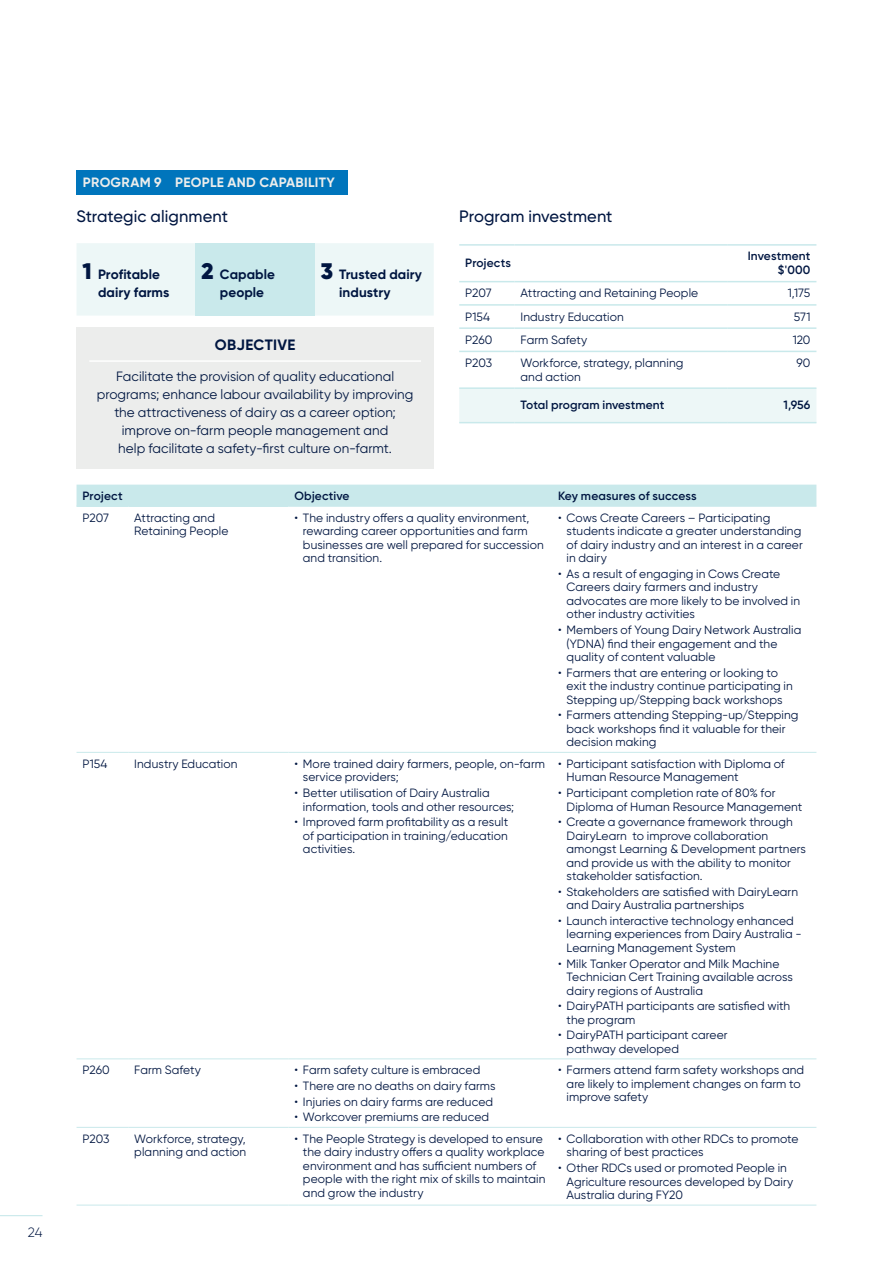
<style>
.page{position:relative;width:893px;height:1263px;background:#fff}
.page>*{position:absolute;margin:0;border:0;box-sizing:border-box;transform-origin:0 0}
.t1{font:500 16.5px "Gilroy";color:#001641}
.t2{font:700 15px "Gilroy";letter-spacing:.02em;color:#001641}
.t3{font:13.5px/18px "Gilroy";letter-spacing:.005em;color:#001641;text-align:center}
.t4{font:700 13.5px/18px "Gilroy";letter-spacing:.005em;color:#001641}
.t5{font:700 13.5px "Gilroy";letter-spacing:.02em;color:#ecedec}
.t6{font:300 13.5px "Gilroy";color:#001641}
.t7{font:12px/13.5px "Gilroy";letter-spacing:.005em;color:#001641}
.t8{font:600 12px/13.5px "Gilroy";letter-spacing:.005em;color:#001641;text-align:right}
.s1{font-weight:900;font-size:22.5px}
</style>
<div class="page">
<hr style="left:0;top:1215px;width:43px;height:1px;background:#c9e9eb">
<div style="left:77px;top:170px;width:271px;height:24px;background:#0075bc"></div>
<div style="left:77px;top:243px;width:357px;height:73px;background:#edf7f7"></div>
<div style="left:196px;top:243px;width:119px;height:73px;background:#c9e9eb"></div>
<div style="left:77px;top:328px;width:357px;height:141px;background:#ecedec"></div>
<hr style="left:89px;top:360px;width:332px;height:2px;background:#fff">
<div style="left:459px;top:389px;width:357px;height:33px;background:#edf7f7"></div>
<hr style="left:459px;top:304px;width:55px;height:2px;background:#c9e9eb">
<hr style="left:514px;top:304px;width:213px;height:2px;background:#c9e9eb">
<hr style="left:727px;top:304px;width:89px;height:2px;background:#c9e9eb">
<hr style="left:459px;top:327px;width:55px;height:2px;background:#c9e9eb">
<hr style="left:514px;top:327px;width:213px;height:2px;background:#c9e9eb">
<hr style="left:727px;top:327px;width:89px;height:2px;background:#c9e9eb">
<hr style="left:459px;top:351px;width:55px;height:1px;background:#c9e9eb">
<hr style="left:514px;top:351px;width:213px;height:1px;background:#c9e9eb">
<hr style="left:727px;top:351px;width:89px;height:1px;background:#c9e9eb">
<hr style="left:459px;top:387px;width:55px;height:2px;background:#c9e9eb">
<hr style="left:514px;top:387px;width:213px;height:2px;background:#c9e9eb">
<hr style="left:727px;top:387px;width:89px;height:2px;background:#c9e9eb">
<hr style="left:459px;top:422px;width:55px;height:1px;background:#c9e9eb">
<hr style="left:514px;top:422px;width:213px;height:1px;background:#c9e9eb">
<hr style="left:727px;top:422px;width:89px;height:1px;background:#c9e9eb">
<hr style="left:459px;top:244px;width:55px;height:2px;background:#c9e9eb">
<hr style="left:514px;top:244px;width:213px;height:2px;background:#c9e9eb">
<hr style="left:727px;top:244px;width:89px;height:2px;background:#c9e9eb">
<hr style="left:459px;top:281px;width:55px;height:1px;background:#c9e9eb">
<hr style="left:514px;top:281px;width:213px;height:1px;background:#c9e9eb">
<hr style="left:727px;top:281px;width:89px;height:1px;background:#c9e9eb">
<div style="left:77px;top:485px;width:739px;height:21px;background:#c9e9eb"></div>
<hr style="left:77px;top:752px;width:51px;height:1px;background:#c9e9eb">
<hr style="left:128px;top:752px;width:160px;height:1px;background:#c9e9eb">
<hr style="left:288px;top:752px;width:264px;height:1px;background:#c9e9eb">
<hr style="left:552px;top:752px;width:264px;height:1px;background:#c9e9eb">
<hr style="left:77px;top:1058px;width:51px;height:1px;background:#c9e9eb">
<hr style="left:128px;top:1058px;width:160px;height:1px;background:#c9e9eb">
<hr style="left:288px;top:1058px;width:264px;height:1px;background:#c9e9eb">
<hr style="left:552px;top:1058px;width:264px;height:1px;background:#c9e9eb">
<hr style="left:77px;top:1127px;width:51px;height:1px;background:#c9e9eb">
<hr style="left:128px;top:1127px;width:160px;height:1px;background:#c9e9eb">
<hr style="left:288px;top:1127px;width:264px;height:1px;background:#c9e9eb">
<hr style="left:552px;top:1127px;width:264px;height:1px;background:#c9e9eb">
<hr style="left:77px;top:1205px;width:51px;height:1px;background:#c9e9eb">
<hr style="left:128px;top:1205px;width:160px;height:1px;background:#c9e9eb">
<hr style="left:288px;top:1205px;width:264px;height:1px;background:#c9e9eb">
<hr style="left:552px;top:1205px;width:264px;height:1px;background:#c9e9eb">
<hr style="left:77px;top:505px;width:51px;height:2px;background:#c9e9eb">
<hr style="left:128px;top:505px;width:160px;height:2px;background:#c9e9eb">
<hr style="left:288px;top:506px;width:264px;height:1px;background:#c9e9eb">
<hr style="left:552px;top:506px;width:264px;height:1px;background:#c9e9eb">
<p class="t6" style="left:28px;top:1224px;width:16px">24</p>
<p class="t5" style="left:83px;top:174px;width:254px">PROGRAM 9 PEOPLE AND CAPABILITY</p>
<h1 class="t1" style="left:77px;top:206px;width:153px">Strategic alignment</h1>
<p class="t4" style="left:98px;top:266px;width:73px;text-indent:-16px"><span class="s1">1</span> Profitable dairy farms</p>
<p class="t4" style="left:202px;top:266px;width:75px;text-align:center"><span class="s1">2</span> Capable people</p>
<p class="t4" style="left:339px;top:266px;width:84px;text-indent:-19px"><span class="s1">3</span> Trusted dairy industry</p>
<p class="t2" style="left:215px;top:336px;width:82px">OBJECTIVE</p>
<p class="t3" style="left:97px;top:367px;width:318px">Facilitate the provision of quality educational programs; enhance labour availability by improving the attractiveness of dairy as a career option; improve on-farm people management and<br>help facilitate a safety-first culture on-farmt.</p>
<h1 class="t1" style="left:459px;top:206px;width:155px">Program investment</h1>
<p class="t8" style="left:465px;top:256px;width:47px">Projects</p>
<p class="t8" style="left:748px;top:249px;width:64px">Investment $'000</p>
<p class="t7" style="left:465px;top:286px;width:28px">P207</p>
<p class="t7" style="left:520px;top:286px;width:179px">Attracting and Retaining People</p>
<p class="t7" style="left:788px;top:286px;width:24px">1,175</p>
<p class="t7" style="left:465px;top:309px;width:26px">P154</p>
<p class="t7" style="left:520px;top:309px;width:105px">Industry Education</p>
<p class="t7" style="left:794px;top:309px;width:18px">571</p>
<p class="t7" style="left:465px;top:333px;width:29px">P260</p>
<p class="t7" style="left:520px;top:333px;width:68px">Farm Safety</p>
<p class="t7" style="left:793px;top:333px;width:19px">120</p>
<p class="t7" style="left:465px;top:356px;width:28px">P203</p>
<p class="t7" style="left:520px;top:356px;width:164px">Workforce, strategy, planning and action</p>
<p class="t7" style="left:796px;top:356px;width:15px">90</p>
<p class="t8" style="left:520px;top:398px;width:145px">Total program investment</p>
<p class="t8" style="left:783px;top:398px;width:28px">1,956</p>
<p class="t8" style="left:83px;top:489px;width:42px">Project</p>
<p class="t8" style="left:294px;top:489px;width:57px">Objective</p>
<p class="t8" style="left:558px;top:489px;width:140px">Key measures of success</p>
<p class="t7" style="left:83px;top:511px;width:28px">P207</p>
<p class="t7" style="left:134px;top:511px;width:96px">Attracting and<br>Retaining People</p>
<p class="t7" style="left:303px;top:511px;width:242px;text-indent:-9px">• The industry offers a quality environment, rewarding career opportunities and farm businesses are well prepared for succession and transition.</p>
<p class="t7" style="left:567px;top:511px;width:238px;text-indent:-9px">• Cows Create Careers – Participating students indicate a greater understanding of dairy industry and an interest in a career in dairy</p>
<p class="t7" style="left:567px;top:567px;width:235px;text-indent:-9px">• As a result of engaging in Cows Create Careers dairy farmers and industry advocates are more likely to be involved in other industry activities</p>
<p class="t7" style="left:567px;top:623px;width:236px;text-indent:-9px">• Members of Young Dairy Network Australia (YDNA) find their engagement and the quality of content valuable</p>
<p class="t7" style="left:567px;top:666px;width:228px;text-indent:-9px">• Farmers that are entering or looking to exit the industry continue participating in<br>Stepping up/Stepping back workshops</p>
<p class="t7" style="left:567px;top:708px;width:233px;text-indent:-9px">• Farmers attending Stepping-up/Stepping back workshops find it valuable for their decision making</p>
<p class="t7" style="left:83px;top:757px;width:26px">P154</p>
<p class="t7" style="left:134px;top:757px;width:105px">Industry Education</p>
<p class="t7" style="left:303px;top:757px;width:244px;text-indent:-9px">• More trained dairy farmers, people, on-farm service providers;</p>
<p class="t7" style="left:303px;top:786px;width:213px;text-indent:-9px">• Better utilisation of Dairy Australia information, tools and other resources;</p>
<p class="t7" style="left:303px;top:815px;width:207px;text-align:justify;text-indent:-9px">• Improved farm profitability as a result of participation in training/education activities.</p>
<p class="t7" style="left:567px;top:757px;width:220px;text-indent:-9px">• Participant satisfaction with Diploma of<br>Human Resource Management</p>
<p class="t7" style="left:567px;top:786px;width:237px;text-indent:-9px">• Participant completion rate of 80% for<br>Diploma of Human Resource Management</p>
<p class="t7" style="left:567px;top:815px;width:241px;text-indent:-9px">• Create a governance framework through DairyLearn to improve collaboration amongst Learning &amp; Development partners and provide us with the ability to monitor stakeholder satisfaction.</p>
<p class="t7" style="left:567px;top:885px;width:233px;text-indent:-9px">• Stakeholders are satisfied with DairyLearn and Dairy Australia partnerships</p>
<p class="t7" style="left:567px;top:914px;width:237px;text-indent:-9px">• Launch interactive technology enhanced learning experiences from Dairy Australia -<br>Learning Management System</p>
<p class="t7" style="left:567px;top:956px;width:228px;text-indent:-9px">• Milk Tanker Operator and Milk Machine<br>Technician Cert Training available across dairy regions of Australia</p>
<p class="t7" style="left:567px;top:999px;width:225px;text-indent:-9px">• DairyPATH participants are satisfied with the program</p>
<p class="t7" style="left:567px;top:1028px;width:163px;text-indent:-9px">• DairyPATH participant career pathway developed</p>
<p class="t7" style="left:83px;top:1063px;width:29px">P260</p>
<p class="t7" style="left:134px;top:1063px;width:68px">Farm Safety</p>
<p class="t7" style="left:294px;top:1063px;width:187px">• Farm safety culture is embraced</p>
<p class="t7" style="left:294px;top:1079px;width:203px">• There are no deaths on dairy farms</p>
<p class="t7" style="left:294px;top:1094px;width:200px">• Injuries on dairy farms are reduced</p>
<p class="t7" style="left:294px;top:1110px;width:196px">• Workcover premiums are reduced</p>
<p class="t7" style="left:567px;top:1063px;width:239px;text-indent:-9px">• Farmers attend farm safety workshops and are likely to implement changes on farm to improve safety</p>
<p class="t7" style="left:83px;top:1132px;width:28px">P203</p>
<p class="t7" style="left:134px;top:1132px;width:113px">Workforce, strategy, planning and action</p>
<p class="t7" style="left:303px;top:1132px;width:244px;text-indent:-9px">• The People Strategy is developed to ensure the dairy industry offers a quality workplace environment and has sufficient numbers of people with the right mix of skills to maintain and grow the industry</p>
<p class="t7" style="left:567px;top:1132px;width:233px;text-indent:-9px">• Collaboration with other RDCs to promote sharing of best practices</p>
<p class="t7" style="left:567px;top:1161px;width:228px;text-indent:-9px">• Other RDCs used or promoted People in<br>Agriculture resources developed by Dairy<br>Australia during FY20</p>
</div>
